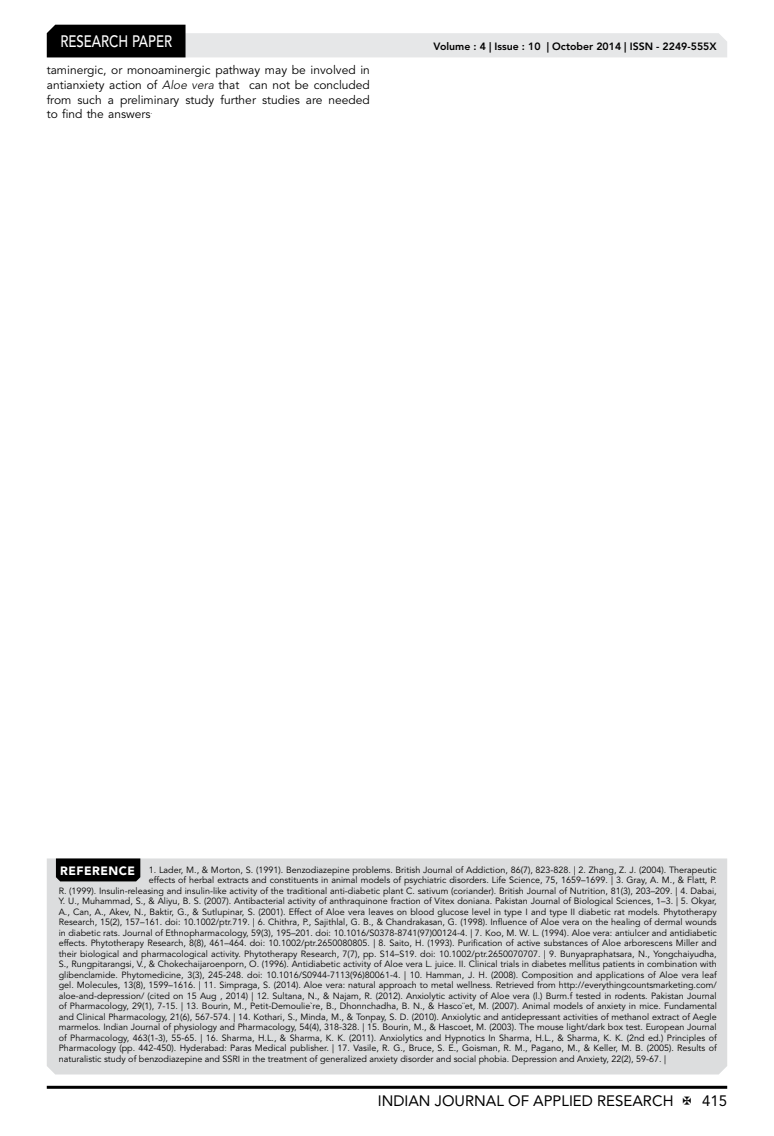
<style>
.page{position:relative;width:774px;height:1136px;background:#fff}
.page>*{position:absolute;margin:0;border:0;box-sizing:border-box;transform-origin:0 0}
.t1{font:500 16.5px "Avenir LT Std";color:#fff;scale:.8 1}
.t2{font:15px "Avenir LT Std";color:#000}
.t3{font:12px/14.7px "Avenir LT Std";color:#000;text-align:justify}
.t4{font:800 10.5px "Avenir LT Std";color:#000}
.t5{font:9px "Avenir LT Std";color:#000}
.s1{font-weight:300;font-style:italic}
.s2{font-weight:900;font-size:12px;color:#fff}
</style>
<div class="page">
<hr style="left:47px;top:1085px;width:680px;height:3px;background:#000">
<svg style="left:47px;top:25px;width:680px;height:32px"></svg>
<div style="left:47px;top:858px;width:680px;height:216px;background:#dcddde"></div>
<div style="left:56px;top:858px;width:84px;height:23px;background:#000"></div>
<h1 class="t1" style="left:60px;top:32px;width:139px">RESEARCH PAPER</h1>
<h3 class="t3" style="left:47px;top:63px;width:325px">taminergic, or monoaminergic pathway may be involved in antianxiety action of <span class="s1">Aloe vera</span> that can not be concluded from such a preliminary study further studies are needed to find the answers<sup>.</sup></h3>
<p class="t4" style="left:434px;top:41px;width:284px">Volume : 4 | Issue : 10 | October 2014 | ISSN - 2249-555X</p>
<p class="t5" style="left:60px;top:864px;width:658px"><span class="s2">REFERENCE</span> 1. Lader, M., &amp; Morton, S. (1991). Benzodiazepine problems. British Journal of Addiction, 86(7), 823-828. | 2. Zhang, Z. J. (2004). Therapeutic</p>
<p class="t5" style="left:149px;top:874px;width:569px">effects of herbal extracts and constituents in animal models of psychiatric disorders. Life Science, 75, 1659–1699. | 3. Gray, A. M., &amp; Flatt, P.</p>
<p class="t5" style="left:59px;top:885px;width:660px">R. (1999). Insulin-releasing and insulin-like activity of the traditional anti-diabetic plant C. sativum (coriander). British Journal of Nutrition, 81(3), 203–209. | 4. Dabai,</p>
<p class="t5" style="left:59px;top:895px;width:660px">Y. U., Muhammad, S., &amp; Aliyu, B. S. (2007). Antibacterial activity of anthraquinone fraction of Vitex doniana. Pakistan Journal of Biological Sciences, 1–3. | 5. Okyar,</p>
<p class="t5" style="left:59px;top:906px;width:659px">A., Can, A., Akev, N., Baktir, G., &amp; Sutlupinar, S. (2001). Effect of Aloe vera leaves on blood glucose level in type I and type II diabetic rat models. Phytotherapy</p>
<p class="t5" style="left:59px;top:916px;width:660px">Research, 15(2), 157–161. doi: 10.1002/ptr.719. | 6. Chithra, P., Sajithlal, G. B., &amp; Chandrakasan, G. (1998). Influence of Aloe vera on the healing of dermal wounds</p>
<p class="t5" style="left:59px;top:927px;width:660px">in diabetic rats. Journal of Ethnopharmacology, 59(3), 195–201. doi: 10.1016/S0378-8741(97)00124-4. | 7. Koo, M. W. L. (1994). Aloe vera: antiulcer and antidiabetic</p>
<p class="t5" style="left:59px;top:937px;width:659px">effects. Phytotherapy Research, 8(8), 461–464. doi: 10.1002/ptr.2650080805. | 8. Saito, H. (1993). Purification of active substances of Aloe arborescens Miller and</p>
<p class="t5" style="left:59px;top:948px;width:659px">their biological and pharmacological activity. Phytotherapy Research, 7(7), pp. S14–S19. doi: 10.1002/ptr.2650070707. | 9. Bunyapraphatsara, N., Yongchaiyudha,</p>
<p class="t5" style="left:59px;top:958px;width:660px">S., Rungpitarangsi, V., &amp; Chokechaijaroenporn, O. (1996). Antidiabetic activity of Aloe vera L. juice. II. Clinical trials in diabetes mellitus patients in combination with</p>
<p class="t5" style="left:59px;top:969px;width:660px">glibenclamide. Phytomedicine, 3(3), 245-248. doi: 10.1016/S0944-7113(96)80061-4. | 10. Hamman, J. H. (2008). Composition and applications of Aloe vera leaf</p>
<p class="t5" style="left:59px;top:979px;width:659px">gel. Molecules, 13(8), 1599–1616. | 11. Simpraga, S. (2014). Aloe vera: natural approach to metal wellness. Retrieved from http://everythingcountsmarketing.com/</p>
<p class="t5" style="left:59px;top:990px;width:660px">aloe-and-depression/ (cited on 15 Aug , 2014) | 12. Sultana, N., &amp; Najam, R. (2012). Anxiolytic activity of Aloe vera (l.) Burm.f tested in rodents. Pakistan Journal</p>
<p class="t5" style="left:59px;top:1000px;width:660px">of Pharmacology, 29(1), 7-15. | 13. Bourin, M., Petit-Demoulie`re, B., Dhonnchadha, B. N., &amp; Hasco¨et, M. (2007). Animal models of anxiety in mice. Fundamental</p>
<p class="t5" style="left:59px;top:1011px;width:660px">and Clinical Pharmacology, 21(6), 567-574. | 14. Kothari, S., Minda, M., &amp; Tonpay, S. D. (2010). Anxiolytic and antidepressant activities of methanol extract of Aegle</p>
<p class="t5" style="left:59px;top:1021px;width:659px">marmelos. Indian Journal of physiology and Pharmacology, 54(4), 318-328. | 15. Bourin, M., &amp; Hascoet, M. (2003). The mouse light/dark box test. European Journal</p>
<p class="t5" style="left:59px;top:1032px;width:659px">of Pharmacology, 463(1-3), 55-65. | 16. Sharma, H.L., &amp; Sharma, K. K. (2011). Anxiolytics and Hypnotics In Sharma, H.L., &amp; Sharma, K. K. (2nd ed.) Principles of</p>
<p class="t5" style="left:59px;top:1042px;width:659px">Pharmacology (pp. 442-450). Hyderabad: Paras Medical publisher. | 17. Vasile, R. G., Bruce, S. E., Goisman, R. M., Pagano, M., &amp; Keller, M. B. (2005). Results of</p>
<p class="t5" style="left:59px;top:1053px;width:609px">naturalistic study of benzodiazepine and SSRI in the treatment of generalized anxiety disorder and social phobia. Depression and Anxiety, 22(2), 59-67. |</p>
<h2 class="t2" style="left:378px;top:1091px;width:297px">INDIAN JOURNAL OF APPLIED RESEARCH</h2>
<h2 class="t2" style="left:702px;top:1091px;width:27px">415</h2>
</div>
